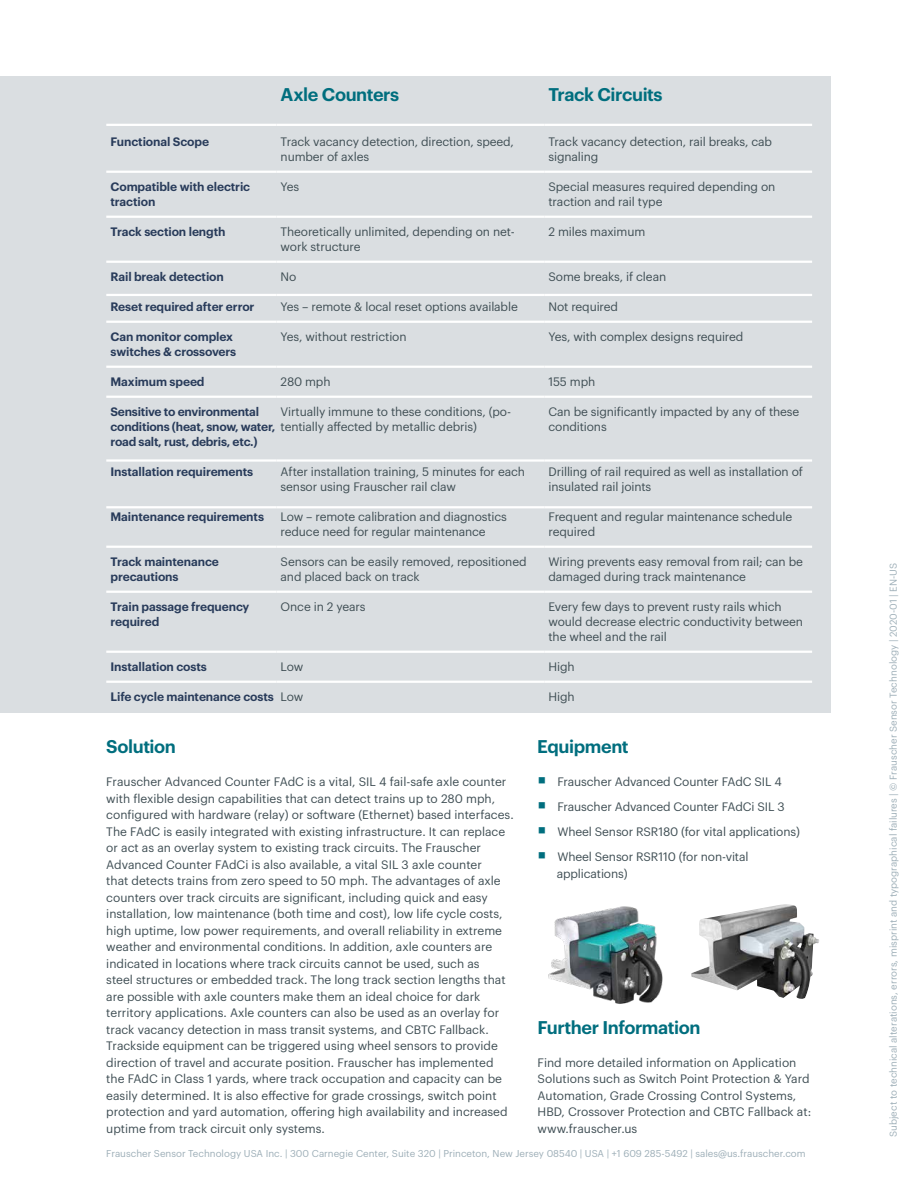
<style>
.page{position:relative;width:918px;height:1188px;background:#fff}
.page>*{position:absolute;margin:0;border:0;box-sizing:border-box;transform-origin:0 0}
.t1{font:600 18px "Graphik LCG";letter-spacing:-.025em;color:#006e7e}
.t2{font:12px/16.5px "Graphik LCG";color:#3f4e54}
.t3{font:600 12px/15px "Graphik LCG";letter-spacing:-.01em;color:#283b5a}
.t4{font:9.75px "Graphik LCG";color:#9eafb8}
.s1{font-weight:400;color:#3f4e54}
</style>
<div class="page">
<div style="left:0;top:77px;width:831px;height:636px;background:#dadee1"></div>
<img style="left:548px;top:906px;width:115px;height:98px">
<img style="left:691px;top:904px;width:128px;height:95px">
<hr style="left:106px;top:216px;width:170px;height:2px;background:#fff">
<hr style="left:276px;top:216px;width:268px;height:2px;background:#fff">
<hr style="left:544px;top:216px;width:268px;height:2px;background:#fff">
<hr style="left:106px;top:261px;width:170px;height:2px;background:#fff">
<hr style="left:276px;top:261px;width:268px;height:2px;background:#fff">
<hr style="left:544px;top:261px;width:268px;height:2px;background:#fff">
<hr style="left:106px;top:294px;width:170px;height:2px;background:#fff">
<hr style="left:276px;top:294px;width:268px;height:2px;background:#fff">
<hr style="left:544px;top:294px;width:268px;height:2px;background:#fff">
<hr style="left:106px;top:321px;width:170px;height:2px;background:#fff">
<hr style="left:276px;top:321px;width:268px;height:2px;background:#fff">
<hr style="left:544px;top:321px;width:268px;height:2px;background:#fff">
<hr style="left:106px;top:366px;width:170px;height:2px;background:#fff">
<hr style="left:276px;top:366px;width:268px;height:2px;background:#fff">
<hr style="left:544px;top:366px;width:268px;height:2px;background:#fff">
<hr style="left:106px;top:396px;width:170px;height:2px;background:#fff">
<hr style="left:276px;top:396px;width:268px;height:2px;background:#fff">
<hr style="left:544px;top:396px;width:268px;height:2px;background:#fff">
<hr style="left:106px;top:459px;width:170px;height:3px;background:#fff">
<hr style="left:276px;top:459px;width:268px;height:3px;background:#fff">
<hr style="left:544px;top:459px;width:268px;height:3px;background:#fff">
<hr style="left:106px;top:506px;width:170px;height:2px;background:#fff">
<hr style="left:276px;top:506px;width:268px;height:2px;background:#fff">
<hr style="left:544px;top:506px;width:268px;height:2px;background:#fff">
<hr style="left:106px;top:546px;width:170px;height:2px;background:#fff">
<hr style="left:276px;top:546px;width:268px;height:2px;background:#fff">
<hr style="left:544px;top:546px;width:268px;height:2px;background:#fff">
<hr style="left:106px;top:591px;width:170px;height:2px;background:#fff">
<hr style="left:276px;top:591px;width:268px;height:2px;background:#fff">
<hr style="left:544px;top:591px;width:268px;height:2px;background:#fff">
<hr style="left:106px;top:651px;width:170px;height:2px;background:#fff">
<hr style="left:276px;top:651px;width:268px;height:2px;background:#fff">
<hr style="left:544px;top:651px;width:268px;height:2px;background:#fff">
<hr style="left:276px;top:124px;width:268px;height:2px;background:#fff">
<hr style="left:544px;top:124px;width:268px;height:2px;background:#fff">
<hr style="left:106px;top:171px;width:170px;height:2px;background:#fff">
<hr style="left:276px;top:171px;width:268px;height:2px;background:#fff">
<hr style="left:544px;top:171px;width:268px;height:2px;background:#fff">
<hr style="left:106px;top:681px;width:170px;height:2px;background:#fff">
<hr style="left:276px;top:681px;width:268px;height:2px;background:#fff">
<hr style="left:544px;top:681px;width:268px;height:2px;background:#fff">
<hr style="left:106px;top:124px;width:170px;height:2px;background:#fff">
<h1 class="t1" style="left:281px;top:81px;width:120px">Axle Counters</h1>
<h1 class="t1" style="left:549px;top:81px;width:116px">Track Circuits</h1>
<p class="t3" style="left:111px;top:133px;width:100px">Functional Scope</p>
<p class="t2" style="left:281px;top:133px;width:235px;line-height:15px">Track vacancy detection, direction, speed, number of axles</p>
<p class="t2" style="left:549px;top:133px;width:225px;line-height:15px">Track vacancy detection, rail breaks, cab signaling</p>
<p class="t3" style="left:111px;top:178px;width:141px">Compatible with electric traction</p>
<p class="t2" style="left:281px;top:177px;width:20px">Yes</p>
<p class="t2" style="left:549px;top:178px;width:228px;line-height:15px">Special measures required depending on traction and rail type</p>
<p class="t3" style="left:111px;top:223px;width:116px">Track section length</p>
<p class="t2" style="left:281px;top:223px;width:236px;line-height:15px">Theoretically unlimited, depending on net&shy;work structure</p>
<p class="t2" style="left:549px;top:222px;width:98px">2 miles maximum</p>
<p class="t3" style="left:111px;top:268px;width:115px">Rail break detection</p>
<p class="t2" style="left:281px;top:267px;width:17px">No</p>
<p class="t2" style="left:549px;top:267px;width:119px">Some breaks, if clean</p>
<p class="t3" style="left:111px;top:298px;width:145px">Reset required after error</p>
<p class="t2" style="left:281px;top:297px;width:239px">Yes – remote &amp; local reset options available</p>
<p class="t2" style="left:549px;top:297px;width:71px">Not required</p>
<p class="t3" style="left:111px;top:328px;width:127px">Can monitor complex switches &amp; crossovers</p>
<p class="t2" style="left:281px;top:327px;width:127px">Yes, without restriction</p>
<p class="t2" style="left:549px;top:327px;width:196px">Yes, with complex designs required</p>
<p class="t3" style="left:111px;top:373px;width:96px">Maximum speed</p>
<p class="t2" style="left:281px;top:372px;width:51px">280 mph</p>
<p class="t2" style="left:549px;top:372px;width:48px">155 mph</p>
<p class="t3" style="left:111px;top:403px;width:368px">Sensitive to environmental<br>conditions (heat, snow, water, <span class="s1">tentially affected by metallic debris) </span>road salt, rust, debris, etc.)</p>
<p class="t2" style="left:281px;top:402px;width:232px">Virtually immune to these conditions, (po-</p>
<p class="t2" style="left:549px;top:403px;width:252px;line-height:15px">Can be significantly impacted by any of these conditions</p>
<p class="t3" style="left:111px;top:463px;width:144px">Installation requirements</p>
<p class="t2" style="left:281px;top:463px;width:246px;line-height:15px">After installation training, 5 minutes for each sensor using Frauscher rail claw</p>
<p class="t2" style="left:549px;top:463px;width:256px;line-height:15px">Drilling of rail required as well as installation of insulated rail joints</p>
<p class="t3" style="left:111px;top:508px;width:155px">Maintenance requirements</p>
<p class="t2" style="left:281px;top:508px;width:228px;line-height:15px">Low – remote calibration and diagnostics reduce need for regular maintenance</p>
<p class="t2" style="left:549px;top:508px;width:245px;line-height:15px">Frequent and regular maintenance schedule required</p>
<p class="t3" style="left:111px;top:553px;width:110px">Track maintenance precautions</p>
<p class="t2" style="left:281px;top:553px;width:247px;line-height:15px">Sensors can be easily removed, repositioned and placed back on track</p>
<p class="t2" style="left:549px;top:553px;width:256px;line-height:15px">Wiring prevents easy removal from rail; can be damaged during track maintenance</p>
<p class="t3" style="left:111px;top:598px;width:140px">Train passage frequency required</p>
<p class="t2" style="left:281px;top:597px;width:87px">Once in 2 years</p>
<p class="t2" style="left:549px;top:598px;width:256px;line-height:15px">Every few days to prevent rusty rails which would decrease electric conductivity between the wheel and the rail</p>
<p class="t3" style="left:111px;top:658px;width:98px">Installation costs</p>
<p class="t2" style="left:281px;top:657px;width:24px">Low</p>
<p class="t2" style="left:549px;top:657px;width:28px">High</p>
<p class="t3" style="left:111px;top:688px;width:194px">Life cycle maintenance costs <span class="s1">Low</span></p>
<p class="t2" style="left:549px;top:687px;width:28px">High</p>
<h1 class="t1" style="left:106px;top:733px;width:71px">Solution</h1>
<p class="t2" style="left:106px;top:772px;width:409px">Frauscher Advanced Counter FAdC is a vital, SIL 4 fail-safe axle counter with flexible design capabilities that can detect trains up to 280 mph, configured with hardware (relay) or software (Ethernet) based interfaces.<br>The FAdC is easily integrated with existing infrastructure. It can replace or act as an overlay system to existing track circuits. The Frauscher Advanced Counter FAdCi is also available, a vital SIL 3 axle counter<br>that detects trains from zero speed to 50 mph. The advantages of axle counters over track circuits are significant, including quick and easy installation, low maintenance (both time and cost), low life cycle costs, high uptime, low power requirements, and overall reliability in extreme weather and environmental conditions. In addition, axle counters are indicated in locations where track circuits cannot be used, such as<br>steel structures or embedded track. The long track section lengths that are possible with axle counters make them an ideal choice for dark territory applications. Axle counters can also be used as an overlay for track vacancy detection in mass transit systems, and CBTC Fallback.<br>Trackside equipment can be triggered using wheel sensors to provide direction of travel and accurate position. Frauscher has implemented the FAdC in Class 1 yards, where track occupation and capacity can be easily determined. It is also effective for grade crossings, switch point protection and yard automation, offering high availability and increased uptime from track circuit only systems.</p>
<h1 class="t1" style="left:537px;top:733px;width:93px">Equipment</h1>
<p class="t2" style="left:557px;top:768px;width:244px;line-height:25px">Frauscher Advanced Counter FAdC SIL 4<br>Frauscher Advanced Counter FAdCi SIL 3<br>Wheel Sensor RSR180 (for vital applications)<br>Wheel Sensor RSR110 (for non-vital</p>
<p class="t2" style="left:557px;top:864px;width:72px">applications)</p>
<h1 class="t1" style="left:538px;top:1013px;width:164px">Further Information</h1>
<p class="t2" style="left:538px;top:1053px;width:275px">Find more detailed information on Application Solutions such as Switch Point Protection &amp; Yard Automation, Grade Crossing Control Systems, HBD, Crossover Protection and CBTC Fallback at: www.frauscher.us</p>
<p class="t4" style="left:106px;top:1146px;width:701px">Frauscher Sensor Technology USA Inc. | 300 Carnegie Center, Suite 320 | Princeton, New Jersey 08540 | USA | +1 609 285-5492 | sales@us.frauscher.com</p>
<p class="t4" style="left:886px;top:1137px;width:575px;rotate:-90deg">Subject to technical alterations, errors, misprint and typographical failures | © Frauscher Sensor Technology | 2020-01 | EN-US</p>
</div>
